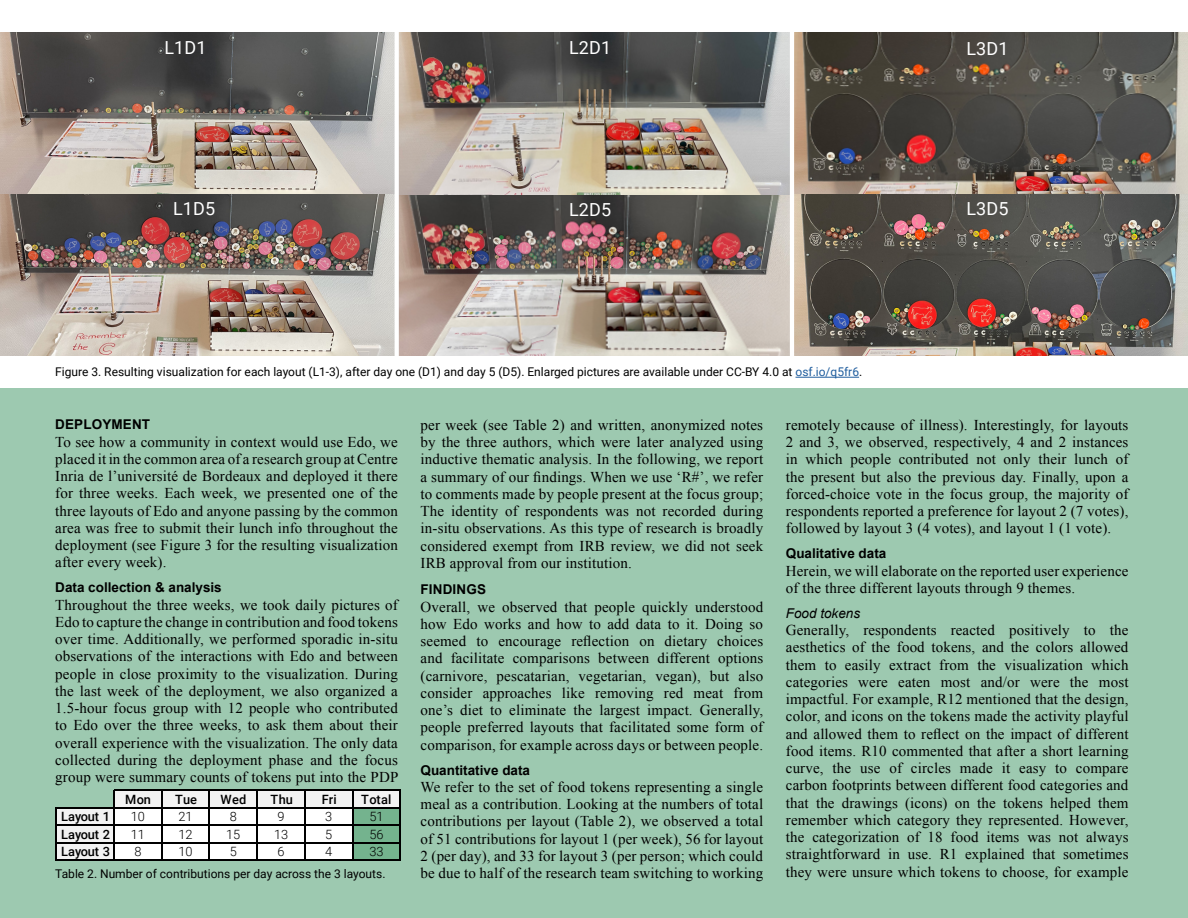
<style>
.page{position:relative;width:1188px;height:918px;background:#fff}
.page>*{position:absolute;margin:0;border:0;box-sizing:border-box;transform-origin:0 0}
.t1{font:18px "Roboto";letter-spacing:.01em;color:#fff}
.t2{font:15px/17.2px "Times New Roman";letter-spacing:.01em;color:#000;text-align:justify}
.t3{font:700 13.5px "Arial";color:#000}
.t4{font:italic 13.5px "Arial";color:#000}
.t5{font:500 12.75px "Roboto";letter-spacing:.005em;color:#000}
.t6{font:300 12.75px "Roboto";letter-spacing:-.01em;color:#000}
.t7{font:12px "Roboto";color:#000}
.s1{color:#215e9e}
</style>
<div class="page">
<div style="left:0;top:388px;width:1188px;height:530px;background:#9dc9b0"></div>
<div style="left:113px;top:791px;width:288px;height:17px;background:#f2f2f2"></div>
<div style="left:56px;top:807px;width:59px;height:54px;background:#f2f2f2"></div>
<div style="left:113px;top:807px;width:240px;height:54px;background:#fff"></div>
<div style="left:352px;top:807px;width:49px;height:54px;background:#74b38e"></div>
<hr style="left:113px;top:790px;width:2px;height:71px;background:#000">
<hr style="left:161px;top:791px;width:1px;height:70px;background:#000">
<hr style="left:209px;top:791px;width:1px;height:70px;background:#000">
<hr style="left:257px;top:791px;width:1px;height:70px;background:#000">
<hr style="left:304px;top:791px;width:1px;height:70px;background:#000">
<hr style="left:352px;top:791px;width:1px;height:70px;background:#000">
<hr style="left:400px;top:791px;width:1px;height:70px;background:#000">
<hr style="left:55px;top:807px;width:1px;height:54px;background:#000">
<hr style="left:115px;top:790px;width:286px;height:1px;background:#000">
<hr style="left:56px;top:807px;width:345px;height:1px;background:#000">
<hr style="left:56px;top:825px;width:345px;height:1px;background:#000">
<hr style="left:56px;top:842px;width:345px;height:1px;background:#000">
<hr style="left:56px;top:860px;width:345px;height:1px;background:#000">
<hr style="left:796px;top:377px;width:63px;height:1px;background:#215e9e">
<img style="left:0;top:33px;width:395px;height:161px">
<img style="left:0;top:194px;width:395px;height:162px">
<img style="left:399px;top:194px;width:391px;height:162px">
<img style="left:399px;top:33px;width:391px;height:161px">
<img style="left:794px;top:33px;width:394px;height:161px">
<img style="left:794px;top:194px;width:394px;height:162px">
<svg style="left:398px;top:32px;width:1px;height:324px"></svg>
<p class="t1" style="left:164px;top:35px;width:44px">L1D1</p>
<p class="t1" style="left:569px;top:35px;width:44px">L2D1</p>
<p class="t1" style="left:966px;top:36px;width:44px">L3D1</p>
<p class="t1" style="left:173px;top:196px;width:44px">L1D5</p>
<p class="t1" style="left:569px;top:197px;width:44px">L2D5</p>
<p class="t7" style="left:55px;top:364px;width:808px">Figure 3. Resulting visualization for each layout (L1-3), after day one (D1) and day 5 (D5). Enlarged pictures are available under CC-BY 4.0 at <span class="s1">osf.io/q5fr6</span>.</p>
<p class="t1" style="left:966px;top:196px;width:44px">L3D5</p>
<p class="t3" style="left:55px;top:416px;width:96px">DEPLOYMENT</p>
<p class="t2" style="left:55px;top:433px;width:344px">To see how a community in context would use Edo, we placed it in the common area of a research group at Centre Inria de l’université de Bordeaux and deployed it there for three weeks. Each week, we presented one of the three layouts of Edo and anyone passing by the common area was free to submit their lunch info throughout the deployment (see Figure 3 for the resulting visualization after every week).</p>
<p class="t3" style="left:55px;top:579px;width:168px">Data collection &amp; analysis</p>
<p class="t2" style="left:55px;top:596px;width:345px">Throughout the three weeks, we took daily pictures of Edo to capture the change in contribution and food tokens over time. Additionally, we performed sporadic in-situ observations of the interactions with Edo and between people in close proximity to the visualization. During the last week of the deployment, we also organized a 1.5-hour focus group with 12 people who contributed to Edo over the three weeks, to ask them about their overall experience with the visualization. The only data collected during the deployment phase and the focus group were summary counts of tokens put into the PDP</p>
<p class="t5" style="left:125px;top:790px;width:27px">Mon</p>
<p class="t5" style="left:175px;top:790px;width:24px">Tue</p>
<p class="t5" style="left:221px;top:790px;width:27px">Wed</p>
<p class="t5" style="left:271px;top:790px;width:24px">Thu</p>
<p class="t5" style="left:322px;top:790px;width:16px">Fri</p>
<p class="t5" style="left:361px;top:790px;width:32px">Total</p>
<p class="t5" style="left:61px;top:808px;width:51px">Layout 1</p>
<p class="t6" style="left:131px;top:808px;width:16px">10</p>
<p class="t6" style="left:179px;top:808px;width:16px">21</p>
<p class="t6" style="left:230px;top:808px;width:9px">8</p>
<p class="t6" style="left:278px;top:808px;width:9px">9</p>
<p class="t6" style="left:325px;top:808px;width:9px">3</p>
<p class="t6" style="left:369px;top:808px;width:16px">51</p>
<p class="t5" style="left:61px;top:825px;width:51px">Layout 2</p>
<p class="t6" style="left:131px;top:825px;width:16px">11</p>
<p class="t6" style="left:179px;top:825px;width:16px">12</p>
<p class="t6" style="left:226px;top:825px;width:16px">15</p>
<p class="t6" style="left:274px;top:825px;width:16px">13</p>
<p class="t6" style="left:325px;top:825px;width:9px">5</p>
<p class="t6" style="left:369px;top:825px;width:16px">56</p>
<p class="t5" style="left:61px;top:843px;width:51px">Layout 3</p>
<p class="t6" style="left:134px;top:843px;width:9px">8</p>
<p class="t6" style="left:179px;top:843px;width:16px">10</p>
<p class="t6" style="left:230px;top:843px;width:9px">5</p>
<p class="t6" style="left:278px;top:843px;width:9px">6</p>
<p class="t6" style="left:325px;top:843px;width:9px">4</p>
<p class="t6" style="left:369px;top:843px;width:16px">33</p>
<p class="t7" style="left:55px;top:865px;width:332px">Table 2. Number of contributions per day across the 3 layouts.</p>
<p class="t2" style="left:421px;top:416px;width:344px">per week (see Table 2) and written, anonymized notes by the three authors, which were later analyzed using inductive thematic analysis. In the following, we report a summary of our findings. When we use ‘R#’, we refer to comments made by people present at the focus group; The identity of respondents was not recorded during in-situ observations. As this type of research is broadly considered exempt from IRB review, we did not seek IRB approval from our institution.</p>
<p class="t3" style="left:421px;top:581px;width:67px">FINDINGS</p>
<p class="t2" style="left:421px;top:598px;width:344px">Overall, we observed that people quickly understood how Edo works and how to add data to it. Doing so seemed to encourage reflection on dietary choices and facilitate comparisons between different options (carnivore, pescatarian, vegetarian, vegan), but also consider approaches like removing red meat from one’s diet to eliminate the largest impact. Generally, people preferred layouts that facilitated some form of comparison, for example across days or between people.</p>
<p class="t3" style="left:421px;top:761px;width:111px">Quantitative data</p>
<p class="t2" style="left:421px;top:778px;width:344px">We refer to the set of food tokens representing a single meal as a contribution. Looking at the numbers of total contributions per layout (Table 2), we observed a total of 51 contributions for layout 1 (per week), 56 for layout 2 (per day), and 33 for layout 3 (per person; which could be due to half of the research team switching to working</p>
<p class="t2" style="left:786px;top:416px;width:344px">remotely because of illness). Interestingly, for layouts 2 and 3, we observed, respectively, 4 and 2 instances in which people contributed not only their lunch of the present but also the previous day. Finally, upon a forced-choice vote in the focus group, the majority of respondents reported a preference for layout 2 (7 votes), followed by layout 3 (4 votes), and layout 1 (1 vote).</p>
<p class="t3" style="left:786px;top:545px;width:102px">Qualitative data</p>
<p class="t2" style="left:786px;top:562px;width:344px">Herein, we will elaborate on the reported user experience of the three different layouts through 9 themes.</p>
<p class="t4" style="left:786px;top:604px;width:76px">Food tokens</p>
<p class="t2" style="left:786px;top:621px;width:344px">Generally, respondents reacted positively to the aesthetics of the food tokens, and the colors allowed them to easily extract from the visualization which categories were eaten most and/or were the most impactful. For example, R12 mentioned that the design, color, and icons on the tokens made the activity playful and allowed them to reflect on the impact of different food items. R10 commented that after a short learning curve, the use of circles made it easy to compare carbon footprints between different food categories and that the drawings (icons) on the tokens helped them remember which category they represented. However, the categorization of 18 food items was not always straightforward in use. R1 explained that sometimes they were unsure which tokens to choose, for example</p>
</div>
